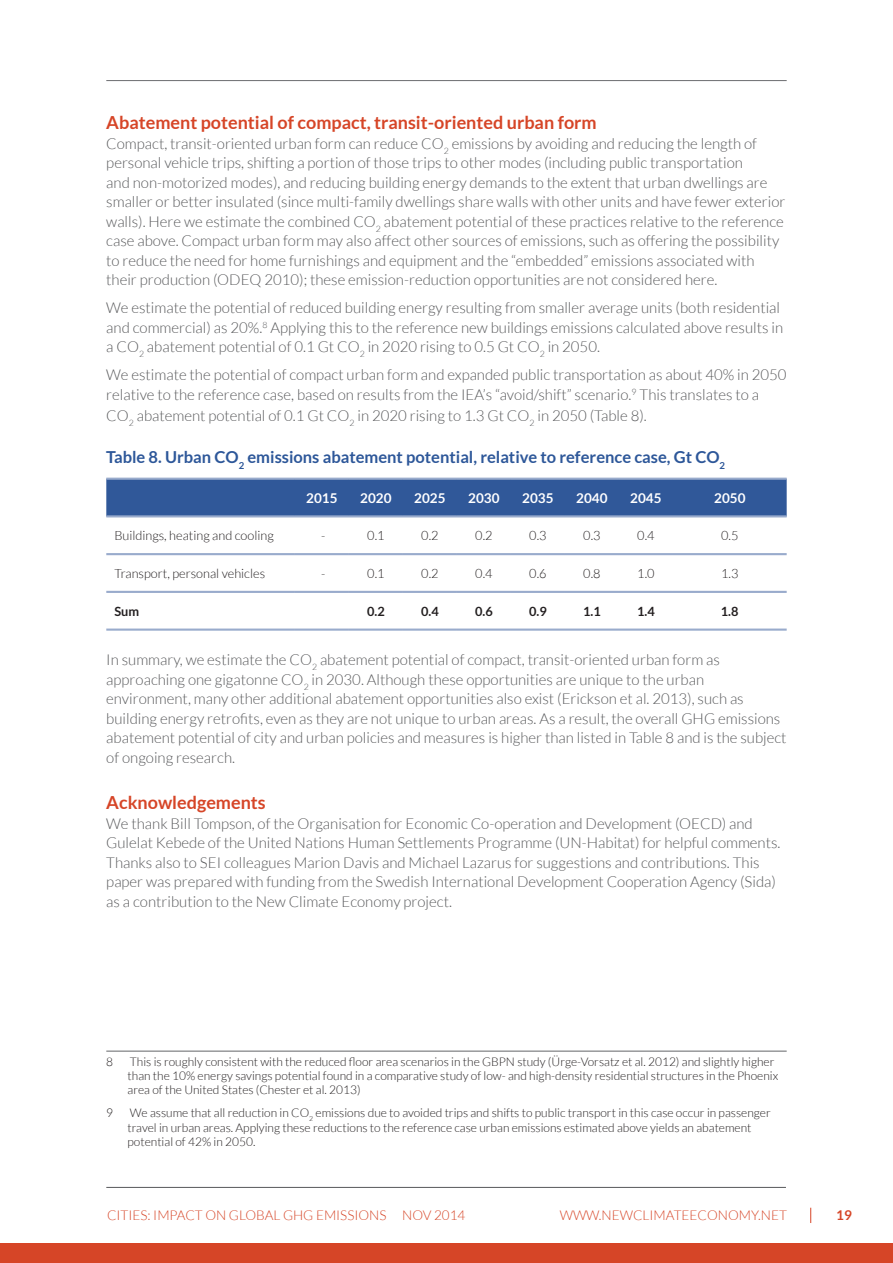
<style>
.page{position:relative;width:893px;height:1263px;background:#fff}
.page>*{position:absolute;margin:0;border:0;box-sizing:border-box;transform-origin:0 0}
.t1{font:700 18px "Lato";color:#d64527}
.t2{font:700 16.5px "Lato";color:#2d5799}
.t3{font:300 15px/19.5px "Lato";color:#57585a}
.t4{font:300 13.5px "Lato";color:#d64527}
.t5{font:700 13.5px "Lato";color:#fff}
.t6{font:700 13.5px "Lato";color:#d64527}
.t7{font:300 12.75px "Lato";color:#231f20}
.t8{font:700 12.75px "Lato";color:#231f20}
.t9{font:300 12px/14.4px "Lato";color:#231f20}
</style>
<div class="page">
<div style="left:0;top:1243px;width:893px;height:20px;background:#d64527"></div>
<hr style="left:106px;top:1187px;width:680px;height:1px;background:#57585a">
<hr style="left:106px;top:80px;width:681px;height:1px;background:#6c6d70">
<svg style="left:810px;top:1208px;width:1px;height:15px"></svg>
<div style="left:106px;top:480px;width:681px;height:35px;background:#305899"></div>
<hr style="left:106px;top:553px;width:189px;height:2px;background:#99abcc">
<hr style="left:295px;top:553px;width:54px;height:2px;background:#99abcc">
<hr style="left:349px;top:553px;width:54px;height:2px;background:#99abcc">
<hr style="left:403px;top:553px;width:54px;height:2px;background:#99abcc">
<hr style="left:457px;top:553px;width:54px;height:2px;background:#99abcc">
<hr style="left:511px;top:553px;width:54px;height:2px;background:#99abcc">
<hr style="left:565px;top:553px;width:54px;height:2px;background:#99abcc">
<hr style="left:619px;top:553px;width:54px;height:2px;background:#99abcc">
<hr style="left:673px;top:553px;width:114px;height:2px;background:#99abcc">
<hr style="left:106px;top:591px;width:189px;height:2px;background:#99abcc">
<hr style="left:295px;top:591px;width:54px;height:2px;background:#99abcc">
<hr style="left:349px;top:591px;width:54px;height:2px;background:#99abcc">
<hr style="left:403px;top:591px;width:54px;height:2px;background:#99abcc">
<hr style="left:457px;top:591px;width:54px;height:2px;background:#99abcc">
<hr style="left:511px;top:591px;width:54px;height:2px;background:#99abcc">
<hr style="left:565px;top:591px;width:54px;height:2px;background:#99abcc">
<hr style="left:619px;top:591px;width:54px;height:2px;background:#99abcc">
<hr style="left:673px;top:591px;width:114px;height:2px;background:#99abcc">
<hr style="left:106px;top:628px;width:189px;height:3px;background:#99abcc">
<hr style="left:295px;top:628px;width:54px;height:3px;background:#99abcc">
<hr style="left:349px;top:628px;width:54px;height:3px;background:#99abcc">
<hr style="left:403px;top:628px;width:54px;height:3px;background:#99abcc">
<hr style="left:457px;top:628px;width:54px;height:3px;background:#99abcc">
<hr style="left:511px;top:628px;width:54px;height:3px;background:#99abcc">
<hr style="left:565px;top:628px;width:54px;height:3px;background:#99abcc">
<hr style="left:619px;top:628px;width:54px;height:3px;background:#99abcc">
<hr style="left:673px;top:628px;width:114px;height:3px;background:#99abcc">
<hr style="left:106px;top:478px;width:189px;height:2px;background:#99abcc">
<hr style="left:295px;top:478px;width:54px;height:2px;background:#99abcc">
<hr style="left:349px;top:478px;width:54px;height:2px;background:#99abcc">
<hr style="left:403px;top:478px;width:54px;height:2px;background:#99abcc">
<hr style="left:457px;top:478px;width:54px;height:2px;background:#99abcc">
<hr style="left:511px;top:478px;width:54px;height:2px;background:#99abcc">
<hr style="left:565px;top:478px;width:54px;height:2px;background:#99abcc">
<hr style="left:619px;top:478px;width:54px;height:2px;background:#99abcc">
<hr style="left:673px;top:478px;width:114px;height:2px;background:#99abcc">
<hr style="left:106px;top:515px;width:189px;height:2px;background:#99abcc">
<hr style="left:295px;top:515px;width:54px;height:2px;background:#99abcc">
<hr style="left:349px;top:515px;width:54px;height:2px;background:#99abcc">
<hr style="left:403px;top:515px;width:54px;height:2px;background:#99abcc">
<hr style="left:457px;top:515px;width:54px;height:2px;background:#99abcc">
<hr style="left:511px;top:515px;width:54px;height:2px;background:#99abcc">
<hr style="left:565px;top:515px;width:54px;height:2px;background:#99abcc">
<hr style="left:619px;top:515px;width:54px;height:2px;background:#99abcc">
<hr style="left:673px;top:515px;width:114px;height:2px;background:#99abcc">
<hr style="left:106px;top:1050px;width:681px;height:2px;background:#6c6d70">
<p class="t1" style="left:106px;top:112px;width:492px">Abatement potential of compact, transit-oriented urban form</p>
<p class="t3" style="left:106px;top:134px;width:681px">Compact, transit-oriented urban form can reduce CO<sub>2</sub> emissions by avoiding and reducing the length of personal vehicle trips, shifting a portion of those trips to other modes (including public transportation<br>and non-motorized modes), and reducing building energy demands to the extent that urban dwellings are smaller or better insulated (since multi-family dwellings share walls with other units and have fewer exterior walls). Here we estimate the combined CO<sub>2</sub> abatement potential of these practices relative to the reference case above. Compact urban form may also affect other sources of emissions, such as offering the possibility to reduce the need for home furnishings and equipment and the “embedded” emissions associated with their production (ODEQ 2010); these emission-reduction opportunities are not considered here.</p>
<p class="t3" style="left:106px;top:298px;width:678px">We estimate the potential of reduced building energy resulting from smaller average units (both residential and commercial) as 20%.<sup>8</sup> Applying this to the reference new buildings emissions calculated above results in a CO<sub>2</sub> abatement potential of 0.1 Gt CO<sub>2</sub> in 2020 rising to 0.5 Gt CO<sub>2</sub> in 2050.</p>
<p class="t3" style="left:106px;top:365px;width:682px">We estimate the potential of compact urban form and expanded public transportation as about 40% in 2050 relative to the reference case, based on results from the IEA’s “avoid/shift” scenario.<sup>9</sup> This translates to a</p>
<p class="t3" style="left:106px;top:406px;width:542px">CO<sub>2</sub> abatement potential of 0.1 Gt CO<sub>2</sub> in 2020 rising to 1.3 Gt CO<sub>2</sub> in 2050 (Table 8).</p>
<p class="t2" style="left:106px;top:448px;width:620px">Table 8. Urban CO<sub>2</sub> emissions abatement potential, relative to reference case, Gt CO<sub>2</sub></p>
<p class="t5" style="left:306px;top:490px;width:33px">2015</p>
<p class="t5" style="left:360px;top:490px;width:33px">2020</p>
<p class="t5" style="left:414px;top:490px;width:33px">2025</p>
<p class="t5" style="left:468px;top:490px;width:33px">2030</p>
<p class="t5" style="left:522px;top:490px;width:33px">2035</p>
<p class="t5" style="left:576px;top:490px;width:33px">2040</p>
<p class="t5" style="left:630px;top:490px;width:33px">2045</p>
<p class="t5" style="left:714px;top:490px;width:33px">2050</p>
<p class="t7" style="left:114px;top:529px;width:161px">Buildings, heating and cooling</p>
<p class="t7" style="left:321px;top:529px;width:6px">-</p>
<p class="t7" style="left:367px;top:529px;width:19px">0.1</p>
<p class="t7" style="left:421px;top:529px;width:19px">0.2</p>
<p class="t7" style="left:475px;top:529px;width:19px">0.2</p>
<p class="t7" style="left:529px;top:529px;width:19px">0.3</p>
<p class="t7" style="left:583px;top:529px;width:19px">0.3</p>
<p class="t7" style="left:637px;top:529px;width:19px">0.4</p>
<p class="t7" style="left:721px;top:529px;width:19px">0.5</p>
<p class="t7" style="left:114px;top:567px;width:152px">Transport, personal vehicles</p>
<p class="t7" style="left:321px;top:567px;width:6px">-</p>
<p class="t7" style="left:367px;top:567px;width:19px">0.1</p>
<p class="t7" style="left:421px;top:567px;width:19px">0.2</p>
<p class="t7" style="left:475px;top:567px;width:19px">0.4</p>
<p class="t7" style="left:529px;top:567px;width:19px">0.6</p>
<p class="t7" style="left:583px;top:567px;width:19px">0.8</p>
<p class="t7" style="left:637px;top:567px;width:19px">1.0</p>
<p class="t7" style="left:721px;top:567px;width:19px">1.3</p>
<p class="t8" style="left:114px;top:604px;width:26px">Sum</p>
<p class="t8" style="left:367px;top:604px;width:19px">0.2</p>
<p class="t8" style="left:421px;top:604px;width:19px">0.4</p>
<p class="t8" style="left:475px;top:604px;width:19px">0.6</p>
<p class="t8" style="left:529px;top:604px;width:19px">0.9</p>
<p class="t8" style="left:583px;top:604px;width:19px">1.1</p>
<p class="t8" style="left:637px;top:604px;width:19px">1.4</p>
<p class="t8" style="left:721px;top:604px;width:19px">1.8</p>
<p class="t3" style="left:106px;top:650px;width:682px">In summary, we estimate the CO<sub>2</sub> abatement potential of compact, transit-oriented urban form as approaching one gigatonne CO<sub>2</sub> in 2030. Although these opportunities are unique to the urban environment, many other additional abatement opportunities also exist (Erickson et al. 2013), such as building energy retrofits, even as they are not unique to urban areas. As a result, the overall GHG emissions abatement potential of city and urban policies and measures is higher than listed in Table 8 and is the subject of ongoing research.</p>
<p class="t1" style="left:106px;top:792px;width:161px">Acknowledgements</p>
<p class="t3" style="left:106px;top:814px;width:676px">We thank Bill Tompson, of the Organisation for Economic Co-operation and Development (OECD) and Gulelat Kebede of the United Nations Human Settlements Programme (UN-Habitat) for helpful comments.<br>Thanks also to SEI colleagues Marion Davis and Michael Lazarus for suggestions and contributions. This paper was prepared with funding from the Swedish International Development Cooperation Agency (Sida) as a contribution to the New Climate Economy project.</p>
<p class="t9" style="left:106px;top:1054px;width:8px">8</p>
<p class="t9" style="left:128px;top:1054px;width:652px">This is roughly consistent with the reduced floor area scenarios in the GBPN study (Ürge-Vorsatz et al. 2012) and slightly higher than the 10% energy savings potential found in a comparative study of low- and high-density residential structures in the Phoenix area of the United States (Chester et al. 2013)</p>
<p class="t9" style="left:106px;top:1106px;width:8px">9</p>
<p class="t9" style="left:128px;top:1106px;width:645px">We assume that all reduction in CO<sub>2</sub> emissions due to avoided trips and shifts to public transport in this case occur in passenger travel in urban areas. Applying these reductions to the reference case urban emissions estimated above yields an abatement potential of 42% in 2050.</p>
<p class="t4" style="left:107px;top:1208px;width:360px">CITIES: IMPACT ON GLOBAL GHG EMISSIONS NOV 2014</p>
<p class="t4" style="left:560px;top:1208px;width:229px">WWW.NEWCLIMATEECONOMY.NET</p>
<p class="t6" style="left:836px;top:1207px;width:17px">19</p>
</div>
